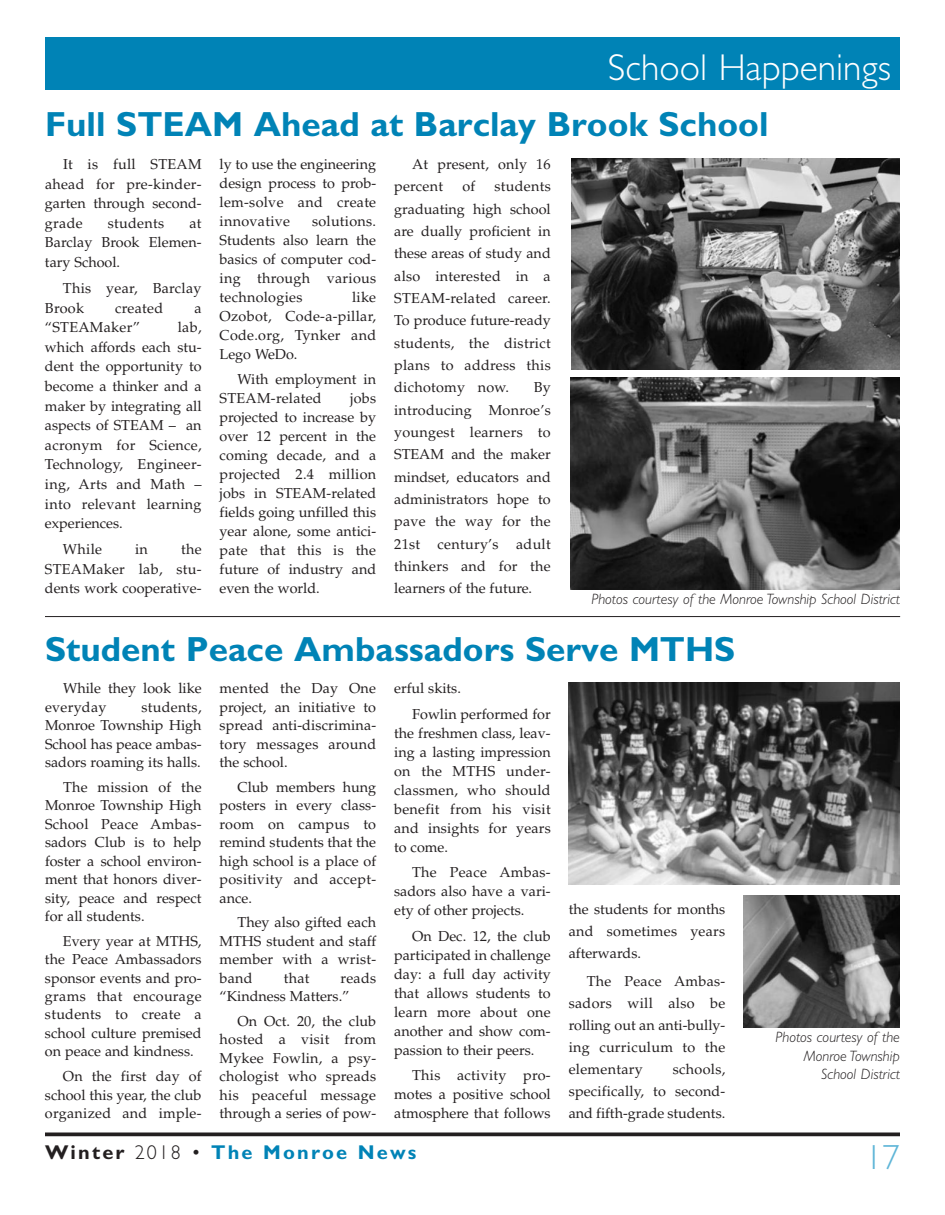
<style>
.page{position:relative;width:945px;height:1215px;background:#fff}
.page>*{position:absolute;margin:0;border:0;box-sizing:border-box;transform-origin:0 0}
.t1{font:300 37.5px "Gill Sans Std";color:#fff}
.t2{font:700 35px "Gill Sans Std";color:#0083b6}
.t3{font:300 35px "Gill Sans Std";color:#5eb5d7}
.t4{font:700 20px "Gill Sans Std";letter-spacing:.11em;color:#0083b6}
.t5{font:italic 300 15px/18.8px "Gill Sans Std";color:#231f20;text-align:right}
.t6{font:14.38px/19px "Palatino LT Std";color:#231f20;text-align:justify}
.t7{font:14.38px/19.6px "Palatino LT Std";letter-spacing:.02em;color:#231f20}
.s1{color:#231f20}
.s2{font-weight:300;color:#231f20}
</style>
<div class="page">
<div style="left:45px;top:37px;width:855px;height:53px;background:#0083b6"></div>
<svg style="left:45px;top:1132px;width:855px;height:4px;background:#3e3a3b"></svg>
<img style="left:571px;top:159px;width:329px;height:211px">
<img style="left:571px;top:377px;width:329px;height:212px">
<hr style="left:45px;top:616px;width:855px;height:1px;background:#231f20">
<img style="left:569px;top:683px;width:331px;height:202px">
<img style="left:743px;top:895px;width:157px;height:132px">
<h1 class="t1" style="left:608px;top:53px;width:285px">School Happenings</h1>
<h2 class="t2" style="left:45px;top:111px;width:725px">Full STEAM Ahead at Barclay Brook School</h2>
<p class="t6" style="left:45px;top:156px;width:158px;line-height:19.6px;text-indent:18px">It is full STEAM ahead for pre-kinder&shy;garten through second&shy;grade</p>
<p class="t7" style="left:108px;top:215px;width:58px">students</p>
<p class="t6" style="left:45px;top:215px;width:158px;line-height:19.6px;text-indent:144px">at Barclay Brook Elemen&shy;tary School.</p>
<p class="t7" style="left:45px;top:280px;width:158px;text-indent:18px">This year, Barclay<br>Brook</p>
<p class="t7" style="left:115px;top:299px;width:49px">created</p>
<p class="t6" style="left:194px;top:300px;width:9px">a</p>
<p class="t7" style="left:45px;top:319px;width:96px">“STEAMaker”</p>
<p class="t6" style="left:45px;top:319px;width:158px;line-height:19.6px;text-indent:133px">lab, which affords each stu&shy;dent the opportunity to become a thinker and a maker by integrating all aspects of STEAM – an acronym for Science, Technology, Engineer&shy;ing, Arts and Math – into relevant learning experiences.</p>
<p class="t6" style="left:63px;top:541px;width:41px">While</p>
<p class="t6" style="left:135px;top:541px;width:14px">in</p>
<p class="t6" style="left:45px;top:541px;width:158px;line-height:19.6px;text-indent:136px">the STEAMaker lab, stu&shy;dents work cooperative-</p>
<p class="t6" style="left:220px;top:156px;width:158px">ly to use the engineering design process to prob&shy;lem-solve and create innovative</p>
<p class="t6" style="left:220px;top:213px;width:158px;text-indent:92px">solutions.<br>Students also learn the basics of computer cod&shy;ing through various technologies</p>
<p class="t6" style="left:220px;top:289px;width:158px;text-indent:133px">like Ozobot, Code-a-pillar, Code.org, Tynker and Lego WeDo.</p>
<p class="t6" style="left:220px;top:372px;width:158px;text-indent:18px">With employment in<br>STEAM-related</p>
<p class="t6" style="left:220px;top:391px;width:158px;text-indent:130px">jobs projected to increase by over 12 percent in the coming decade, and a projected 2.4 million jobs in STEAM-related fields going unfilled this year alone, some antici&shy;pate that this is the future of industry and even the world.</p>
<p class="t6" style="left:394px;top:154px;width:158px;line-height:22.4px;text-indent:18px">At present, only 16 percent</p>
<p class="t6" style="left:462px;top:179px;width:14px">of</p>
<p class="t6" style="left:394px;top:177px;width:158px;line-height:22.4px;text-indent:100px">students graduating high school are dually proficient in these areas of study and also interested in a STEAM-related career.<br>To produce future-ready students, the district plans to address this dichotomy now.</p>
<p class="t6" style="left:394px;top:378px;width:158px;line-height:22.4px;text-indent:140px">By introducing Monroe’s youngest learners to STEAM and the maker mindset, educators and administrators hope to pave the way for the 21st century’s adult thinkers and for the learners of the future.</p>
<p class="t5" style="left:591px;top:591px;width:310px">Photos courtesy of the Monroe Township School District</p>
<h2 class="t2" style="left:45px;top:636px;width:692px">Student Peace Ambassadors Serve MTHS</h2>
<p class="t6" style="left:45px;top:681px;width:158px;line-height:18.5px;text-indent:18px">While they look like everyday</p>
<p class="t6" style="left:45px;top:699px;width:158px;line-height:18.5px;text-indent:96px">students, Monroe Township High School has peace ambas&shy;sadors roaming its halls.</p>
<p class="t6" style="left:45px;top:779px;width:158px;line-height:18.5px;text-indent:18px">The mission of the Monroe Township High School Peace Ambas&shy;sadors Club is to help foster a school environ&shy;ment that honors diver&shy;sity, peace and respect for all students.</p>
<p class="t6" style="left:45px;top:933px;width:158px;line-height:18.4px;text-indent:18px">Every year at MTHS, the Peace Ambassadors sponsor events and pro&shy;grams that encourage students to create a school culture premised on peace and kindness.</p>
<p class="t6" style="left:45px;top:1069px;width:158px;line-height:18.4px;text-indent:18px">On the first day of school this year, the club organized and imple-</p>
<p class="t6" style="left:220px;top:681px;width:158px;line-height:18.5px">mented the Day One project, an initiative to spread anti-discrimina&shy;tory messages around the school.</p>
<p class="t6" style="left:220px;top:779px;width:158px;line-height:18.5px;text-indent:18px">Club members hung posters in every class&shy;room on campus to remind students that the high school is a place of positivity and accept&shy;ance.</p>
<p class="t6" style="left:220px;top:915px;width:158px;line-height:18.4px;text-indent:18px">They also gifted each MTHS student and staff member with a wrist&shy;band</p>
<p class="t6" style="left:220px;top:970px;width:158px;line-height:18.4px;text-indent:121px">reads “Kindness Matters.”</p>
<p class="t6" style="left:220px;top:1013px;width:158px;line-height:18.4px;text-indent:18px">On Oct. 20, the club hosted a visit from Mykee Fowlin, a psy&shy;chologist who spreads his peaceful message through a series of pow-</p>
<p class="t6" style="left:284px;top:970px;width:27px">that</p>
<p class="t6" style="left:412px;top:678px;width:140px;line-height:25.4px;text-indent:-18px">erful skits.<br>Fowlin performed for</p>
<p class="t6" style="left:394px;top:725px;width:158px">the freshmen class, leav&shy;ing a lasting impression on the MTHS under&shy;classmen, who should benefit from his visit and insights for years to come.</p>
<p class="t6" style="left:394px;top:864px;width:158px;text-indent:18px">The Peace Ambas&shy;sadors also have a vari&shy;ety of other projects.</p>
<p class="t6" style="left:394px;top:928px;width:158px;text-indent:18px">On Dec. 12, the club participated in challenge day: a full day activity that allows students to learn more about one another and show com&shy;passion to their peers.</p>
<p class="t6" style="left:394px;top:1067px;width:158px;text-indent:18px">This activity pro&shy;motes a positive school atmosphere that follows</p>
<p class="t6" style="left:569px;top:900px;width:158px;line-height:22px">the students for months and sometimes years afterwards.</p>
<p class="t6" style="left:569px;top:972px;width:158px;line-height:22px;text-indent:18px">The Peace Ambas&shy;sadors will also be rolling out an anti-bully&shy;ing curriculum to the elementary</p>
<p class="t6" style="left:569px;top:1060px;width:158px;line-height:22px;text-indent:104px">schools, specifically, to second&shy;and fifth-grade students.</p>
<p class="t5" style="left:775px;top:1029px;width:126px">Photos courtesy of the<br>Monroe Township<br>School District</p>
<h3 class="t4" style="left:45px;top:1144px;width:373px"><span class="s1">Winter</span> <span class="s2">2018 •</span> The Monroe News</h3>
<h2 class="t3" style="left:865px;top:1144px;width:36px">17</h2>
</div>
